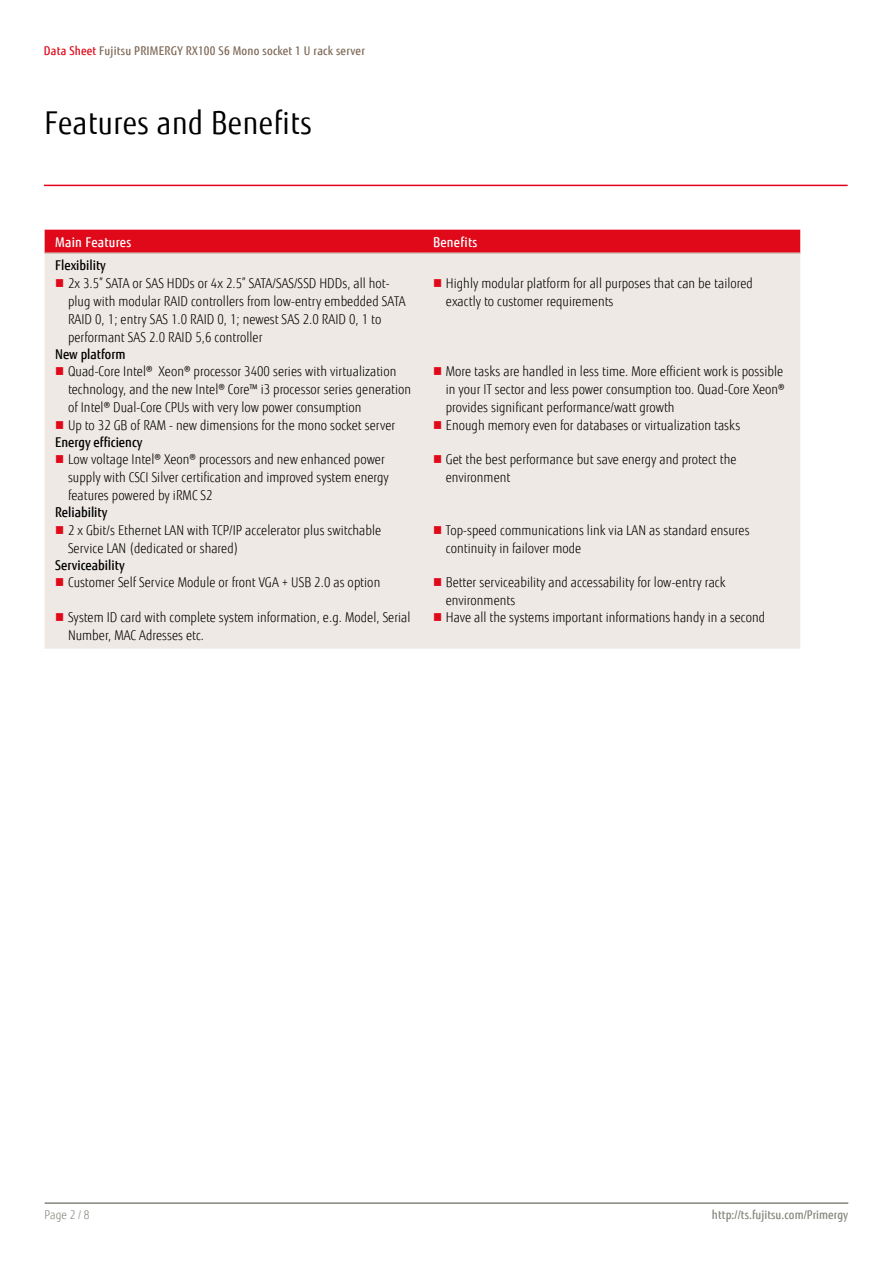
<style>
.page{position:relative;width:893px;height:1263px;background:#fff}
.page>*{position:absolute;margin:0;border:0;box-sizing:border-box;transform-origin:0 0}
.t1{font:31.5px "Fujitsu Sans";letter-spacing:.02em;color:#000;scale:.9 1}
.t2{font:300 13.5px/18px "Fujitsu Sans";letter-spacing:.005em;color:#000;scale:.9 1}
.t3{font:500 13.5px "Fujitsu Sans";color:#000;scale:.9 1}
.t4{font:500 13.5px "Fujitsu Sans";letter-spacing:.02em;color:#fff;scale:.9 1}
.t5{font:500 12px "Fujitsu Sans";letter-spacing:.02em;color:#806b5a;scale:.9 1}
.t6{font:500 12px "Fujitsu Sans";letter-spacing:.005em;color:#87867e;scale:.9 1}
.t7{font:300 12px "Fujitsu Sans";color:#87867e;scale:.9 1}
.s1{color:#e0091a}
</style>
<div class="page">
<hr style="left:45px;top:1202px;width:803px;height:2px;background:#87867e">
<div style="left:45px;top:230px;width:755px;height:22px;background:#e0091a"></div>
<div style="left:45px;top:254px;width:755px;height:395px;background:#eee9e5"></div>
<hr style="left:45px;top:252px;width:377px;height:2px;background:#d0c6bc">
<hr style="left:422px;top:252px;width:378px;height:2px;background:#d0c6bc">
<hr style="left:44px;top:185px;width:804px;height:1px;background:#e2001a">
<svg style="left:56px;top:279px;width:7px;height:8px"></svg>
<svg style="left:434px;top:279px;width:7px;height:8px"></svg>
<svg style="left:56px;top:367px;width:7px;height:8px"></svg>
<svg style="left:56px;top:421px;width:7px;height:8px"></svg>
<svg style="left:434px;top:367px;width:7px;height:8px"></svg>
<svg style="left:434px;top:421px;width:7px;height:8px"></svg>
<svg style="left:56px;top:455px;width:7px;height:8px"></svg>
<svg style="left:434px;top:455px;width:7px;height:8px"></svg>
<svg style="left:56px;top:526px;width:7px;height:8px"></svg>
<svg style="left:434px;top:526px;width:7px;height:8px"></svg>
<svg style="left:56px;top:578px;width:7px;height:8px"></svg>
<svg style="left:434px;top:578px;width:7px;height:8px"></svg>
<svg style="left:56px;top:613px;width:7px;height:8px"></svg>
<svg style="left:434px;top:613px;width:7px;height:8px"></svg>
<p class="t5" style="left:44px;top:43px;width:358px"><span class="s1">Data Sheet</span> Fujitsu PRIMERGY RX100 S6 Mono socket 1 U rack server</p>
<h1 class="t1" style="left:45px;top:104px;width:298px">Features and Benefits</h1>
<p class="t4" style="left:55px;top:234px;width:86px">Main Features</p>
<p class="t4" style="left:433px;top:234px;width:51px">Benefits</p>
<p class="t3" style="left:55px;top:257px;width:58px">Flexibility</p>
<p class="t2" style="left:68px;top:274px;width:377px">2x 3.5” SATA or SAS HDDs or 4x 2.5” SATA/SAS/SSD HDDs, all hot&shy;plug with modular RAID controllers from low-entry embedded SATA RAID 0, 1; entry SAS 1.0 RAID 0, 1; newest SAS 2.0 RAID 0, 1 to performant SAS 2.0 RAID 5,6 controller</p>
<p class="t2" style="left:446px;top:274px;width:343px">Highly modular platform for all purposes that can be tailored exactly to customer requirements</p>
<p class="t3" style="left:55px;top:346px;width:79px">New platform</p>
<p class="t2" style="left:68px;top:362px;width:383px">Quad-Core Intel® Xeon® processor 3400 series with virtualization technology, and the new Intel® Core™ i3 processor series generation of Intel® Dual-Core CPUs with very low power consumption<br>Up to 32 GB of RAM - new dimensions for the mono socket server</p>
<p class="t2" style="left:446px;top:362px;width:378px">More tasks are handled in less time. More efficient work is possible in your IT sector and less power consumption too. Quad-Core Xeon® provides significant performance/watt growth<br>Enough memory even for databases or virtualization tasks</p>
<p class="t3" style="left:55px;top:434px;width:99px">Energy efficiency</p>
<p class="t2" style="left:68px;top:451px;width:358px">Low voltage Intel® Xeon® processors and new enhanced power supply with CSCI Silver certification and improved system energy features powered by iRMC S2</p>
<p class="t2" style="left:446px;top:451px;width:325px">Get the best performance but save energy and protect the environment</p>
<p class="t3" style="left:55px;top:504px;width:60px">Reliability</p>
<p class="t2" style="left:68px;top:521px;width:350px">2 x Gbit/s Ethernet LAN with TCP/IP accelerator plus switchable<br>Service LAN (dedicated or shared)</p>
<p class="t2" style="left:446px;top:521px;width:339px">Top-speed communications link via LAN as standard ensures continuity in failover mode</p>
<p class="t3" style="left:55px;top:557px;width:79px">Serviceability</p>
<p class="t2" style="left:68px;top:573px;width:348px">Customer Self Service Module or front VGA + USB 2.0 as option</p>
<p class="t2" style="left:446px;top:573px;width:312px">Better serviceability and accessability for low-entry rack environments</p>
<p class="t2" style="left:68px;top:608px;width:382px">System ID card with complete system information, e.g. Model, Serial<br>Number, MAC Adresses etc.</p>
<p class="t2" style="left:446px;top:608px;width:356px">Have all the systems important informations handy in a second</p>
<p class="t7" style="left:45px;top:1208px;width:51px">Page 2 / 8</p>
<p class="t6" style="left:712px;top:1208px;width:153px">http://ts.fujitsu.com/Primergy</p>
</div>
